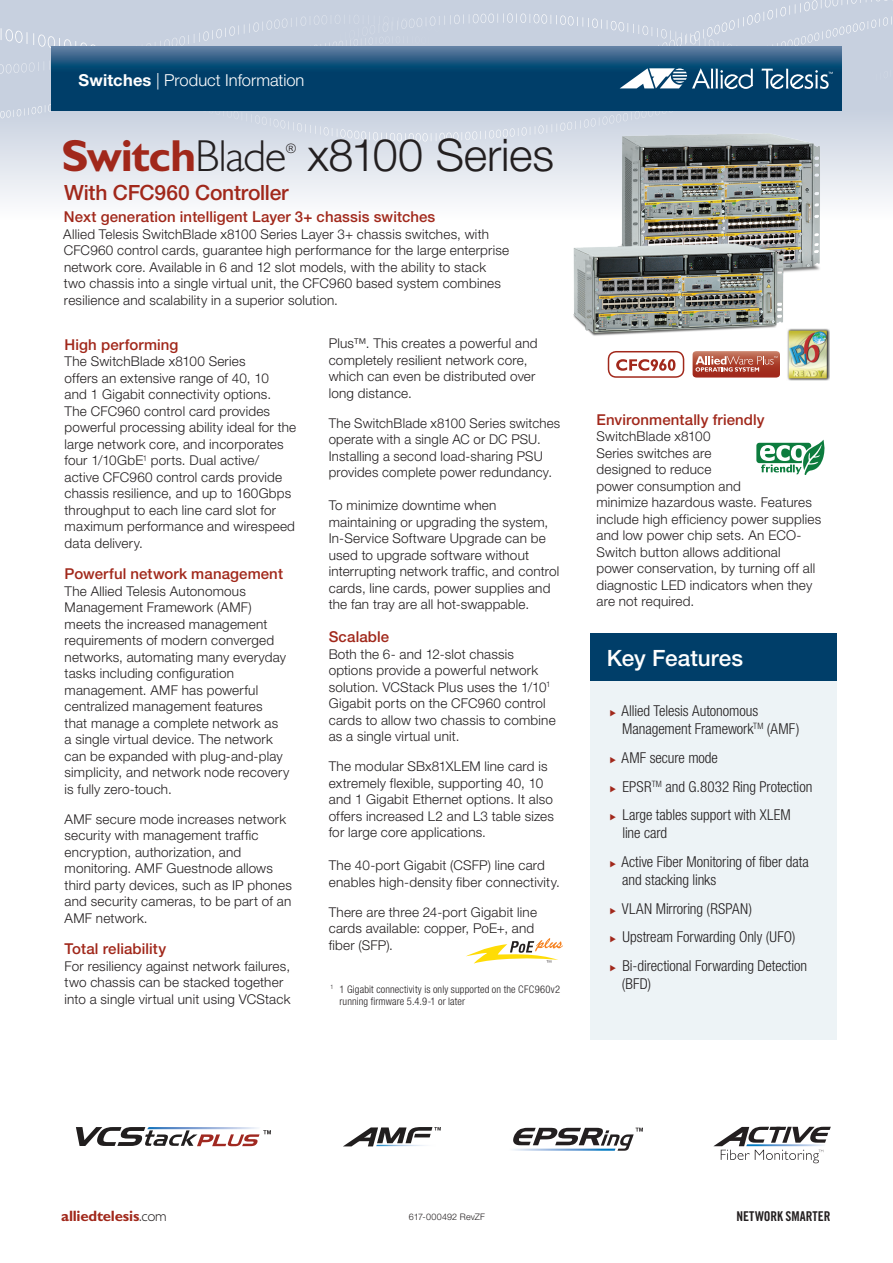
<style>
.page{position:relative;width:893px;height:1263px;background:#fff}
.page>*{position:absolute;margin:0;border:0;box-sizing:border-box;transform-origin:0 0}
.t1{font:700 45px "Gill Sans Std";letter-spacing:-.03em;color:#a1281b}
.t2{font:300 45px "Helvetica Neue";letter-spacing:-.005em;color:#231f20}
.t3{font:500 22.5px "Helvetica Neue";color:#fff}
.t4{font:500 21px "Helvetica Neue";letter-spacing:-.01em;color:#a1281b}
.t5{font:300 16.5px "Helvetica Neue";color:#fff}
.t6{font:300 condensed 15px/28.7px "Helvetica Neue";letter-spacing:-.005em;color:#231f20}
.t7{font:500 15px "Helvetica Neue";letter-spacing:.005em;color:#a1281b}
.t8{font:700 15px "Gill Sans Std";letter-spacing:-.015em;color:#a1281b}
.t9{font:300 13.5px/16.5px "Helvetica Neue";letter-spacing:.015em;color:#231f20}
.t10{font:13.5px "Trade Gothic Bold Cond Twenty";color:#231f20}
.t11{font:300 13.05px "Gill Sans Std";color:#231f20}
.t12{font:300 condensed 10.5px/12px "Helvetica Neue";letter-spacing:.015em;color:#231f20}
.t13{font:300 9px "Helvetica Neue";letter-spacing:.015em;color:#231f20}
.s1{font-weight:700}
.s2{font-weight:300;color:#231f20}
.s3{font-family:"Allied Telesis";font-stretch:normal;font-size:10.5px;color:#a1281b}
</style>
<div class="page">
<div style="left:0;top:0;width:893px;height:220px;background:linear-gradient(to bottom,#bac5d8,#f0f2f6)"></div>
<svg style="left:339px;top:36px;width:94px;height:10px"></svg>
<svg style="left:0;top:26px;width:97px;height:31px;background:#cad2e0"></svg>
<svg style="left:282px;top:15px;width:126px;height:13px;background:#c9d2e0"></svg>
<svg style="left:869px;top:63px;width:24px;height:20px"></svg>
<svg style="left:454px;top:13px;width:93px;height:11px"></svg>
<svg style="left:812px;top:0;width:81px;height:32px;background:#c9d2e0"></svg>
<svg style="left:51px;top:46px;width:791px;height:65px;background:#245880"></svg>
<svg style="left:762px;top:69px;width:71px;height:21px"></svg>
<svg style="left:183px;top:68px;width:570px;height:45px;background:#154e75"></svg>
<svg style="left:756px;top:440px;width:69px;height:35px"></svg>
<svg style="left:466px;top:938px;width:97px;height:25px"></svg>
<div style="left:608px;top:351px;width:76px;height:27px;border:2px solid #a1281b;border-radius:8px"></div>
<svg style="left:616px;top:359px;width:59px;height:12px"></svg>
<svg style="left:513px;top:1128px;width:130px;height:23px"></svg>
<svg style="left:343px;top:1127px;width:98px;height:19px"></svg>
<svg style="left:76px;top:1127px;width:195px;height:19px"></svg>
<img style="left:563px;top:130px;width:267px;height:206px">
<div style="left:590px;top:654px;width:247px;height:386px;background:#edf3f6"></div>
<div style="left:590px;top:633px;width:247px;height:47px;background:#003e69"></div>
<svg style="left:713px;top:1127px;width:118px;height:36px"></svg>
<svg style="left:693px;top:351px;width:87px;height:27px;background:#bc6757"></svg>
<img style="left:787px;top:328px;width:43px;height:52px">
<p class="t5" style="left:79px;top:70px;width:227px"><span class="s1">Switches</span> | Product Information</p>
<h1 class="t1" style="left:61px;top:129px;width:227px">Switch<span class="s2">Blade</span></h1>
<p class="t11" style="left:286px;top:141px;width:12px">®</p>
<h1 class="t2" style="left:307px;top:127px;width:248px">x8100 Series</h1>
<h3 class="t4" style="left:64px;top:180px;width:226px">With CFC960 Controller</h3>
<p class="t7" style="left:64px;top:208px;width:373px">Next generation intelligent Layer 3+ chassis switches</p>
<p class="t9" style="left:63px;top:225px;width:447px">Allied Telesis SwitchBlade x8100 Series Layer 3+ chassis switches, with CFC960 control cards, guarantee high performance for the large enterprise network core. Available in 6 and 12 slot models, with the ability to stack two chassis into a single virtual unit, the CFC960 based system combines resilience and scalability in a superior solution.</p>
<p class="t7" style="left:65px;top:335px;width:115px">High performing</p>
<p class="t9" style="left:65px;top:353px;width:233px">The SwitchBlade x8100 Series<br>offers an extensive range of 40, 10<br>and 1 Gigabit connectivity options.<br>The CFC960 control card provides powerful processing ability ideal for the large network core, and incorporates four 1/10GbE<sup>1</sup> ports. Dual active/ active CFC960 control cards provide chassis resilience, and up to 160Gbps throughput to each line card slot for maximum performance and wirespeed data delivery.</p>
<p class="t7" style="left:65px;top:565px;width:220px">Powerful network management</p>
<p class="t9" style="left:65px;top:582px;width:226px">The Allied Telesis Autonomous<br>Management Framework (AMF) meets the increased management requirements of modern converged networks, automating many everyday tasks including configuration management. AMF has powerful centralized management features<br>that manage a complete network as<br>a single virtual device. The network can be expanded with plug-and-play simplicity, and network node recovery is fully zero-touch.</p>
<p class="t9" style="left:65px;top:810px;width:229px">AMF secure mode increases network security with management traffic encryption, authorization, and monitoring. AMF Guestnode allows third party devices, such as IP phones and security cameras, to be part of an<br>AMF network.</p>
<p class="t7" style="left:65px;top:940px;width:103px">Total reliability</p>
<p class="t9" style="left:65px;top:957px;width:227px">For resiliency against network failures, two chassis can be stacked together into a single virtual unit using VCStack</p>
<p class="t9" style="left:329px;top:335px;width:210px">Plus™. This creates a powerful and completely resilient network core, which can even be distributed over long distance.</p>
<p class="t9" style="left:329px;top:414px;width:233px">The SwitchBlade x8100 Series switches operate with a single AC or DC PSU.<br>Installing a second load-sharing PSU provides complete power redundancy.</p>
<p class="t9" style="left:329px;top:497px;width:232px">To minimize downtime when maintaining or upgrading the system, In-Service Software Upgrade can be used to upgrade software without interrupting network traffic, and control cards, line cards, power supplies and the fan tray are all hot-swappable.</p>
<p class="t7" style="left:329px;top:628px;width:62px">Scalable</p>
<p class="t9" style="left:329px;top:645px;width:228px">Both the 6- and 12-slot chassis options provide a powerful network solution. VCStack Plus uses the 1/10<sup>1<br></sup>Gigabit ports on the CFC960 control cards to allow two chassis to combine as a single virtual unit.</p>
<p class="t9" style="left:329px;top:758px;width:227px">The modular SBx81XLEM line card is extremely flexible, supporting 40, 10 and 1 Gigabit Ethernet options. It also offers increased L2 and L3 table sizes for large core applications.</p>
<p class="t9" style="left:329px;top:857px;width:233px">The 40-port Gigabit (CSFP) line card enables high-density fiber connectivity.</p>
<p class="t9" style="left:329px;top:903px;width:210px">There are three 24-port Gigabit line cards available: copper, PoE+, and fiber (SFP).</p>
<p class="t12" style="left:339px;top:983px;width:222px;text-indent:-9px"><sup>1</sup> 1 Gigabit connectivity is only supported on the CFC960v2 running firmware 5.4.9-1 or later</p>
<p class="t7" style="left:596px;top:410px;width:170px">Environmentally friendly</p>
<p class="t9" style="left:596px;top:428px;width:226px">SwitchBlade x8100<br>Series switches are<br>designed to reduce<br>power consumption and<br>minimize hazardous waste. Features include high efficiency power supplies and low power chip sets. An ECO-<br>Switch button allows additional<br>power conservation, by turning off all diagnostic LED indicators when they are not required.</p>
<h2 class="t3" style="left:607px;top:644px;width:138px">Key Features</h2>
<p class="t6" style="left:622px;top:702px;width:179px;line-height:18px;text-indent:-13px"><span class="s3">ۼ</span> Allied Telesis Autonomous<br>Management Framework<sup>TM</sup> (AMF)</p>
<p class="t6" style="left:610px;top:743px;width:204px"><span class="s3">ۼ</span> AMF secure mode<br><span class="s3">ۼ</span> EPSR<sup>TM</sup> and G.8032 Ring Protection <span class="s3">ۼ</span> Large tables support with XLEM</p>
<p class="t6" style="left:610px;top:819px;width:201px;text-indent:13px">line card<br><span class="s3">ۼ</span> Active Fiber Monitoring of fiber data</p>
<p class="t6" style="left:610px;top:865px;width:199px;text-indent:12px">and stacking links<br><span class="s3">ۼ</span> VLAN Mirroring (RSPAN)<br><span class="s3">ۼ</span> Upstream Forwarding Only (UFO)<br><span class="s3">ۼ</span> Bi-directional Forwarding Detection</p>
<p class="t6" style="left:622px;top:969px;width:31px">(BFD)</p>
<p class="t8" style="left:61px;top:1207px;width:107px">alliedtelesis<span class="s2">.com</span></p>
<p class="t13" style="left:409px;top:1212px;width:78px">617-000492 RevZF</p>
<p class="t10" style="left:736px;top:1208px;width:96px">NETWORK SMARTER</p>
</div>
